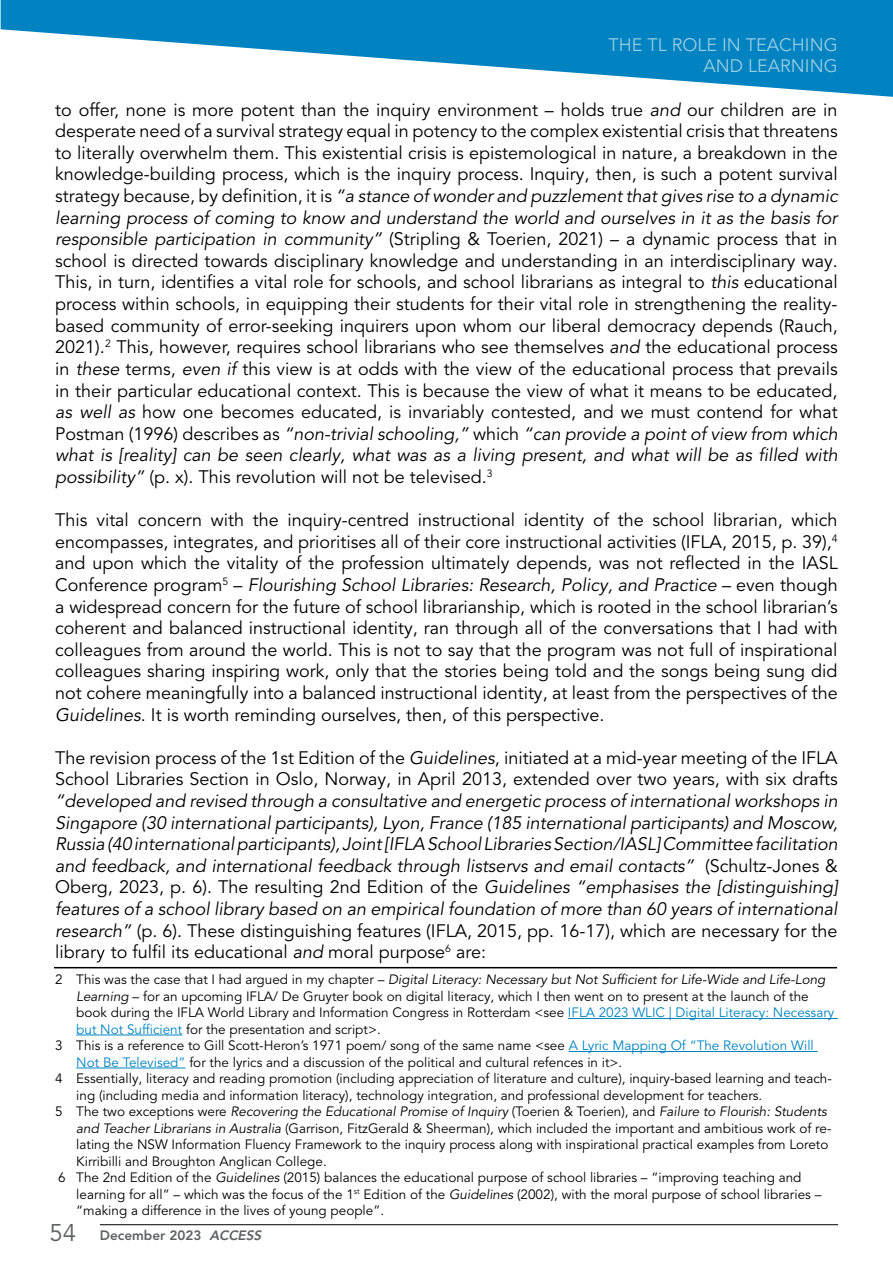
<style>
.page{position:relative;width:893px;height:1263px;background:#fff}
.page>*{position:absolute;margin:0;border:0;box-sizing:border-box;transform-origin:0 0}
.t1{font:18px/21.6px "Avenir LT Pro";color:#000;text-align:justify}
.t2{font:italic 18px/21.6px "Avenir LT Pro";color:#000;text-align:justify}
.t3{font:18px/21.6px "Avenir LT Pro";color:#99cde6;text-align:right}
.t4{font:13.5px "Avenir LT Pro";color:#000}
.t5{font:italic 13.5px "Avenir LT Pro";color:#000}
.t6{font:800 13.5px "Avenir LT Pro";color:#5f6062}
.s1{font-style:italic}
.s2{font-style:normal}
.s3{color:#0083c0}
.s4{font-weight:400;font-size:24px}
</style>
<div class="page">
<hr style="left:100px;top:1224px;width:738px;height:1px;background:#000">
<hr style="left:568px;top:1018px;width:270px;height:1px;background:#0083c0">
<hr style="left:76px;top:1035px;width:106px;height:1px;background:#0083c0">
<hr style="left:569px;top:1051px;width:248px;height:1px;background:#0083c0">
<hr style="left:76px;top:1068px;width:110px;height:1px;background:#0083c0">
<svg style="left:1px;top:0;width:892px;height:97px;fill:#0083c0"></svg>
<svg style="left:54px;top:961px;width:115px;height:8px"></svg>
<svg style="left:97px;top:950px;width:8px;height:12px"></svg>
<hr style="left:54px;top:967px;width:783px;height:1px;background:#000">
<p class="t3" style="left:608px;top:34px;width:231px">THE TL ROLE IN TEACHING<br>AND LEARNING</p>
<p class="t1" style="left:55px;top:99px;width:784px">to offer, none is more potent than the inquiry environment – holds true <span class="s1">and</span> our children are in desperate need of a survival strategy equal in potency to the complex existential crisis that threatens to literally overwhelm them. This existential crisis is epistemological in nature, a breakdown in the knowledge-building process, which is the inquiry process. Inquiry, then, is such a potent survival strategy because, by definition, it is <span class="s1">“a stance of wonder and puzzlement that gives rise to a dynamic learning process of coming to know and understand the world and ourselves in it as the basis for responsible participation in community”</span> (Stripling &amp; Toerien, 2021) – a dynamic process that in school is directed towards disciplinary knowledge and understanding in an interdisciplinary way.<br>This, in turn, identifies a vital role for schools, and school librarians as integral to <span class="s1">this</span> educational process within schools, in equipping their students for their vital role in strengthening the reality&shy;based community of error-seeking inquirers upon whom our liberal democracy depends (Rauch, 2021).<sup>2</sup> This, however, requires school librarians who see themselves <span class="s1">and</span> the educational process in <span class="s1">these</span> terms, <span class="s1">even if</span> this view is at odds with the view of the educational process that prevails in their particular educational context. This is because the view of what it means to be educated, <span class="s1">as well as</span> how one becomes educated, is invariably contested, and we must contend for what Postman (1996) describes as <span class="s1">“non-trivial schooling,”</span> which <span class="s1">“can provide a point of view from which what is [reality] can be seen clearly, what was as a living present, and what will be as filled with possibility”</span> (p. x). This revolution will not be televised.<sup>3</sup></p>
<p class="t1" style="left:55px;top:509px;width:784px">This vital concern with the inquiry-centred instructional identity of the school librarian, which encompasses, integrates, and prioritises all of their core instructional activities (IFLA, 2015, p. 39),<sup>4 </sup>and upon which the vitality of the profession ultimately depends, was not reflected in the IASL Conference program<sup>5</sup> – <span class="s1">Flourishing School Libraries: Research, Policy, and Practice</span> – even though a widespread concern for the future of school librarianship, which is rooted in the school librarian’s coherent and balanced instructional identity, ran through all of the conversations that I had with colleagues from around the world. This is not to say that the program was not full of inspirational colleagues sharing inspiring work, only that the stories being told and the songs being sung did not cohere meaningfully into a balanced instructional identity, at least from the perspectives of the <span class="s1">Guidelines</span>. It is worth reminding ourselves, then, of this perspective.</p>
<p class="t1" style="left:55px;top:747px;width:784px">The revision process of the 1st Edition of the <span class="s1">Guidelines</span>, initiated at a mid-year meeting of the IFLA<br>School Libraries Section in Oslo, Norway, in April 2013, extended over two years, with six drafts</p>
<p class="t2" style="left:55px;top:790px;width:784px">“developed and revised through a consultative and energetic process of international workshops in Singapore (30 international participants), Lyon, France (185 international participants) and Moscow, Russia (40 international participants), Joint [IFLA School Libraries Section/IASL] Committee facilitation and feedback, and international feedback through listservs and email contacts” <span class="s2">(Schultz-Jones &amp; Oberg, 2023, p. 6). The resulting 2nd Edition of the</span> Guidelines “emphasises the [distinguishing] features of a school library based on an empirical foundation of more than 60 years of international research” <span class="s2">(p. 6). These distinguishing features (IFLA, 2015, pp. 16-17), which are necessary for the librar to fulfil its educational</span> and <span class="s2">moral purpose</span><sup>6</sup> <span class="s2">are:</span></p>
<p class="t5" style="left:55px;top:971px;width:772px"><span class="s2">2 This was the case that I had argued in my chapter –</span> Digital Literacy: Necessary but Not Sufficient for Life-Wide and Life-Long</p>
<p class="t4" style="left:76px;top:988px;width:734px"><span class="s1">Learning</span> – for an upcoming IFLA/ De Gruyter book on digital literacy, which I then went on to present at the launch of the</p>
<p class="t4" style="left:76px;top:1004px;width:760px">book during the IFLA World Library and Information Congress in Rotterdam &lt;see <span class="s3">IFLA 2023 WLIC | Digital Literacy: Necessary</span></p>
<p class="t4" style="left:76px;top:1021px;width:306px"><span class="s3">but Not Sufficient</span> for the presentation and script&gt;.</p>
<p class="t4" style="left:55px;top:1037px;width:760px">3 This is a reference to Gill Scott-Heron’s 1971 poem/ song of the same name &lt;see <span class="s3">A Lyric Mapping Of “The Revolution Will</span></p>
<p class="t4" style="left:76px;top:1054px;width:548px"><span class="s3">Not Be Televised”</span> for the lyrics and a discussion of the political and cultural refences in it&gt;.</p>
<p class="t4" style="left:55px;top:1070px;width:778px">4 Essentially, literacy and reading promotion (including appreciation of literature and culture), inquiry-based learning and teach-</p>
<p class="t4" style="left:76px;top:1087px;width:688px">ing (including media and information literacy), technology integration, and professional development for teachers.</p>
<p class="t5" style="left:55px;top:1103px;width:773px"><span class="s2">5 The two exceptions were</span> Recovering the Educational Promise of Inquiry <span class="s2">(Toerien &amp; Toerien), and</span> Failure to Flourish: Students</p>
<p class="t4" style="left:76px;top:1120px;width:757px"><span class="s1">and Teacher Librarians in Australia</span> (Garrison, FitzGerald &amp; Sheerman), which included the important and ambitious work of re-</p>
<p class="t4" style="left:76px;top:1136px;width:754px">lating the NSW Information Fluency Framework to the inquiry process along with inspirational practical examples from Loreto</p>
<p class="t4" style="left:76px;top:1153px;width:252px">Kirribilli and Broughton Anglican College.</p>
<p class="t4" style="left:58px;top:1169px;width:745px">6 The 2nd Edition of the <span class="s1">Guidelines</span> (2015) balances the educational purpose of school libraries – “improving teaching and</p>
<p class="t4" style="left:76px;top:1186px;width:747px">learning for all” – which was the focus of the 1<sup>st</sup> Edition of the <span class="s1">Guidelines</span> (2002), with the moral purpose of school libraries –</p>
<p class="t4" style="left:76px;top:1202px;width:309px">“making a difference in the lives of young people”.</p>
<p class="t6" style="left:49px;top:1227px;width:216px"><span class="s4">54</span> December 2023 <span class="s1">ACCESS</span></p>
</div>
